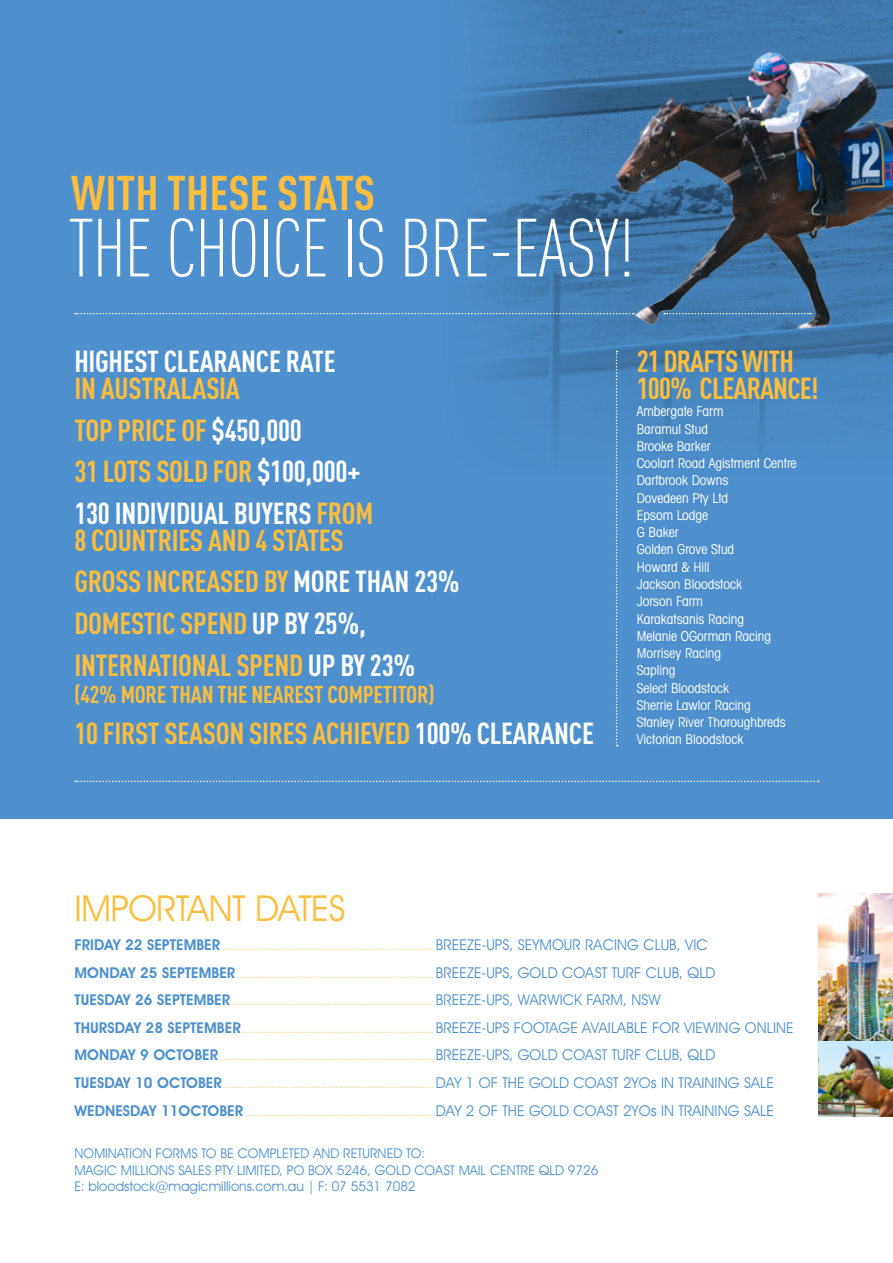
<style>
.page{position:relative;width:893px;height:1263px;background:#fff}
.page>*{position:absolute;margin:0;border:0;box-sizing:border-box;transform-origin:0 0}
.t1{font:300 81px "DIN Cond";letter-spacing:-.02em;color:#fff}
.t2{font:700 48px "DIN Cond";color:#fdbd3e}
.t3{font:36px "Avant Garde IT Cby BT";letter-spacing:-.01em;color:#fdbd3e}
.t4{font:700 30px/41.5px "DIN Cond";letter-spacing:-.01em;color:#fdbd3e}
.t5{font:700 30px/27px "DIN Cond";letter-spacing:-.03em;color:#fdbd3e}
.t6{font:700 30px "DIN Cond";letter-spacing:-.01em;color:#fff}
.t7{font:700 24px "DIN Cond";letter-spacing:-.01em;color:#fdbd3e}
.t8{font:condensed 13.5px/17.2px "Avant Garde IT Cby BT";color:#fff}
.t9{font:13.5px/16.2px "Avant Garde IT Cby BT";color:#4d90cd}
.t10{font:9px "Avant Garde IT Cby BT";color:#fdbd3e}
.s1{color:#fff}
.s2{font-weight:600;font-size:15px;color:#4d90cd}
.s3{font-size:15px;color:#4d90cd}
</style>
<div class="page">
<div style="left:0;top:0;width:893px;height:819px;background:#4d90cd"></div>
<img style="left:427px;top:0;width:466px;height:453px">
<img style="left:819px;top:893px;width:74px;height:149px">
<svg style="left:75px;top:781px;width:744px;height:1px"></svg>
<svg style="left:75px;top:313px;width:559px;height:1px"></svg>
<svg style="left:664px;top:313px;width:147px;height:1px"></svg>
<svg style="left:616px;top:351px;width:2px;height:395px"></svg>
<img style="left:819px;top:1042px;width:74px;height:74px">
<h2 class="t2" style="left:71px;top:164px;width:305px">WITH THESE STATS</h2>
<h1 class="t1" style="left:68px;top:202px;width:568px">THE CHOICE IS BRE-EASY!</h1>
<h3 class="t6" style="left:74px;top:343px;width:263px">HIGHEST CLEARANCE RATE</h3>
<h3 class="t4" style="left:74px;top:367px;width:300px">IN AUSTRALASIA<br>TOP PRICE OF <span class="s1">$450,000<br></span>31 LOTS SOLD FOR <span class="s1">$100,000+<br>130 INDIVIDUAL BUYERS</span> FROM</h3>
<h3 class="t4" style="left:74px;top:518px;width:387px">8 COUNTRIES AND 4 STATES<br>GROSS INCREASED BY <span class="s1">MORE THAN 23%<br></span>DOMESTIC SPEND <span class="s1">UP BY 25%,<br></span>INTERNATIONAL SPEND <span class="s1">UP BY 23%</span></h3>
<h3 class="t7" style="left:74px;top:679px;width:362px">(42% MORE THAN THE NEAREST COMPETITOR)</h3>
<h3 class="t4" style="left:74px;top:712px;width:521px">10 FIRST SEASON SIRES ACHIEVED <span class="s1">100% CLEARANCE</span></h3>
<h3 class="t5" style="left:637px;top:347px;width:183px">21 DRAFTS WITH<br>100% CLEARANCE!</h3>
<p class="t8" style="left:637px;top:403px;width:161px">Ambergate Farm<br>Baramul Stud<br>Brooke Barker<br>Coolart Road Agistment Centre<br>Dartbrook Downs<br>Dovedeen Pty Ltd<br>Epsom Lodge<br>G Baker<br>Golden Grove Stud<br>Howard &amp; Hill<br>Jackson Bloodstock<br>Jorson Farm<br>Karakatsanis Racing<br>Melanie OGorman Racing<br>Morrisey Racing<br>Sapling<br>Select Bloodstock<br>Sherrie Lawlor Racing<br>Stanley River Thoroughbreds<br>Victorian Bloodstock</p>
<h3 class="t3" style="left:74px;top:886px;width:273px">IMPORTANT DATES</h3>
<p class="t10" style="left:74px;top:941px;width:635px"><span class="s2">FRIDAY 22 SEPTEMBER</span>.................................................................................. <span class="s3">BREEZE-UPS, SEYMOUR RACING CLUB, VIC</span></p>
<p class="t10" style="left:74px;top:969px;width:643px"><span class="s2">MONDAY 25 SEPTEMBER</span> ............................................................................ <span class="s3">BREEZE-UPS, GOLD COAST TURF CLUB, QLD</span></p>
<p class="t10" style="left:74px;top:997px;width:588px"><span class="s2">TUESDAY 26 SEPTEMBER</span> .............................................................................. <span class="s3">BREEZE-UPS, WARWICK FARM, NSW</span></p>
<p class="t10" style="left:74px;top:1024px;width:721px"><span class="s2">THURSDAY 28 SEPTEMBER</span>.......................................................................... <span class="s3">BREEZE-UPS FOOTAGE AVAILABLE FOR VIEWING ONLINE</span></p>
<p class="t10" style="left:74px;top:1052px;width:643px"><span class="s2">MONDAY 9 OCTOBER</span>................................................................................... <span class="s3">BREEZE-UPS, GOLD COAST TURF CLUB, QLD</span></p>
<p class="t10" style="left:74px;top:1079px;width:701px"><span class="s2">TUESDAY 10 OCTOBER</span> ................................................................................. <span class="s3">DAY 1 OF THE GOLD COAST 2YOs IN TRAINING SALE</span></p>
<p class="t10" style="left:74px;top:1107px;width:701px"><span class="s2">WEDNESDAY 11OCTOBER</span> ......................................................................... <span class="s3">DAY 2 OF THE GOLD COAST 2YOs IN TRAINING SALE</span></p>
<h3 class="t9" style="left:74px;top:1145px;width:526px">NOMINATION FORMS TO BE COMPLETED AND RETURNED TO:<br>MAGIC MILLIONS SALES PTY LIMITED, PO BOX 5246, GOLD COAST MAIL CENTRE QLD 9726<br>E: bloodstock@magicmillions.com.au | F: 07 5531 7082</h3>
</div>
